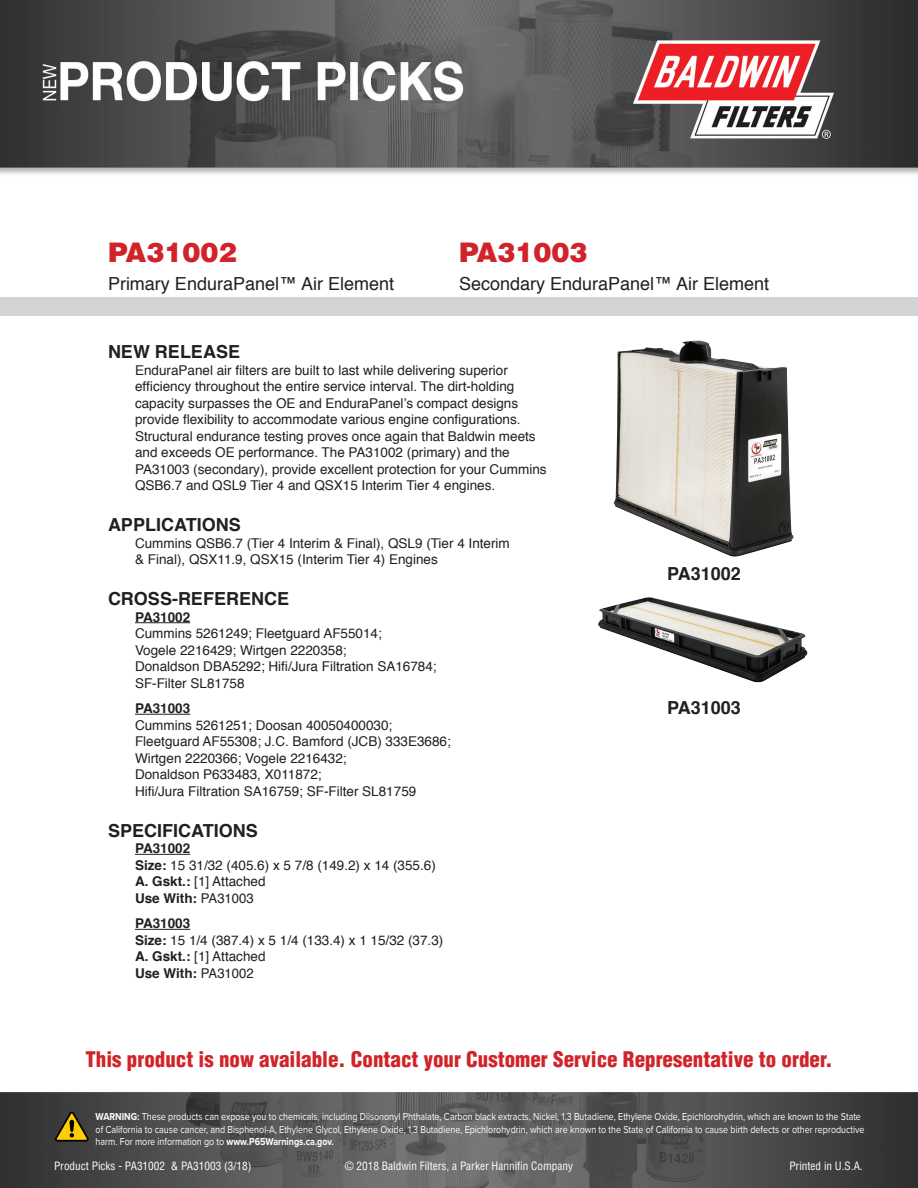
<style>
.page{position:relative;width:918px;height:1188px;background:#fff}
.page>*{position:absolute;margin:0;border:0;box-sizing:border-box;transform-origin:0 0}
.t1{font:900 27px "Helvetica";color:#d1232a}
.t2{font:900 condensed 21px "Helvetica";color:#d1232a}
.t3{font:700 18px "Helvetica";color:#231f20}
.t4{font:18px "Helvetica";color:#231f20}
.t5{font:13.5px/16.5px "Helvetica";color:#231f20}
.t6{font:700 13.5px "Helvetica";color:#231f20}
.t7{font:condensed 11.25px "Helvetica";color:#fff}
.t8{font:10.5px/12.8px "Proxima Nova";color:#fff;scale:.85 1}
.s1{font-weight:700}
</style>
<div class="page">
<img style="left:0;top:0;width:918px;height:1188px">
<svg style="left:54px;top:1111px;width:35px;height:31px"></svg>
<div style="left:0;top:298px;width:918px;height:18px;background:#d3d3d3"></div>
<hr style="left:135px;top:622px;width:55px;height:1px;background:#231f20">
<hr style="left:135px;top:714px;width:55px;height:1px;background:#231f20">
<hr style="left:135px;top:854px;width:55px;height:1px;background:#231f20">
<hr style="left:135px;top:929px;width:55px;height:1px;background:#231f20">
<img style="left:614px;top:341px;width:180px;height:216px">
<img style="left:598px;top:597px;width:210px;height:86px">
<h1 class="t1" style="left:108px;top:234px;width:130px">PA31002</h1>
<h1 class="t1" style="left:459px;top:234px;width:130px">PA31003</h1>
<h3 class="t4" style="left:108px;top:270px;width:288px">Primary EnduraPanel™ Air Element</h3>
<h3 class="t4" style="left:459px;top:270px;width:312px">Secondary EnduraPanel™ Air Element</h3>
<h3 class="t3" style="left:108px;top:337px;width:134px">NEW RELEASE</h3>
<p class="t5" style="left:135px;top:362px;width:413px">EnduraPanel air filters are built to last while delivering superior efficiency throughout the entire service interval. The dirt-holding capacity surpasses the OE and EnduraPanel’s compact designs provide flexibility to accommodate various engine configurations.<br>Structural endurance testing proves once again that Baldwin meets and exceeds OE performance. The PA31002 (primary) and the PA31003 (secondary), provide excellent protection for your Cummins QSB6.7 and QSL9 Tier 4 and QSX15 Interim Tier 4 engines.</p>
<h3 class="t3" style="left:108px;top:510px;width:134px">APPLICATIONS</h3>
<p class="t5" style="left:135px;top:535px;width:376px">Cummins QSB6.7 (Tier 4 Interim &amp; Final), QSL9 (Tier 4 Interim &amp; Final), QSX11.9, QSX15 (Interim Tier 4) Engines</p>
<h3 class="t3" style="left:108px;top:584px;width:183px">CROSS-REFERENCE</h3>
<p class="t6" style="left:135px;top:606px;width:57px">PA31002</p>
<p class="t5" style="left:135px;top:626px;width:303px">Cummins 5261249; Fleetguard AF55014;<br>Vogele 2216429; Wirtgen 2220358;<br>Donaldson DBA5292; Hifi/Jura Filtration SA16784; SF-Filter SL81758</p>
<p class="t6" style="left:135px;top:698px;width:57px">PA31003</p>
<p class="t5" style="left:135px;top:717px;width:317px">Cummins 5261251; Doosan 40050400030; Fleetguard AF55308; J.C. Bamford (JCB) 333E3686; Wirtgen 2220366; Vogele 2216432;<br>Donaldson P633483, X011872;<br>Hifi/Jura Filtration SA16759; SF-Filter SL81759</p>
<h3 class="t3" style="left:108px;top:816px;width:151px">SPECIFICATIONS</h3>
<p class="t5" style="left:135px;top:841px;width:302px"><span class="s1">PA31002<br>Size:</span> 15 31/32 (405.6) x 5 7/8 (149.2) x 14 (355.6)<br><span class="s1">A. Gskt.:</span> [1] Attached<br><span class="s1">Use With:</span> PA31003</p>
<p class="t5" style="left:135px;top:916px;width:310px"><span class="s1">PA31003<br>Size:</span> 15 1/4 (387.4) x 5 1/4 (133.4) x 1 15/32 (37.3)<br><span class="s1">A. Gskt.:</span> [1] Attached<br><span class="s1">Use With:</span> PA31002</p>
<h3 class="t3" style="left:667px;top:560px;width:75px">PA31002</h3>
<h3 class="t3" style="left:667px;top:693px;width:75px">PA31003</h3>
<h2 class="t2" style="left:85px;top:1046px;width:749px">This product is now available. Contact your Customer Service Representative to order.</h2>
<p class="t8" style="left:96px;top:1109px;width:906px"><span class="s1">WARNING:</span> These products can expose you to chemicals, including Diisononyl Phthalate, Carbon black extracts, Nickel, 1,3 Butadiene, Ethylene Oxide, Epichlorohydrin, which are known to the State of California to cause cancer, and Bisphenol-A, Ethylene Glycol, Ethylene Oxide, 1,3 Butadiene, Epichlorohydrin, which are known to the State of California to cause birth defects or other reproductive harm. For more information go to <span class="s1">www.P65Warnings.ca.gov.</span></p>
<p class="t7" style="left:345px;top:1159px;width:230px">© 2018 Baldwin Filters, a Parker Hannifin Company</p>
<p class="t7" style="left:789px;top:1159px;width:75px">Printed in U.S.A.</p>
<p class="t7" style="left:54px;top:1159px;width:199px">Product Picks - PA31002 &amp; PA31003 (3/18)</p>
</div>
